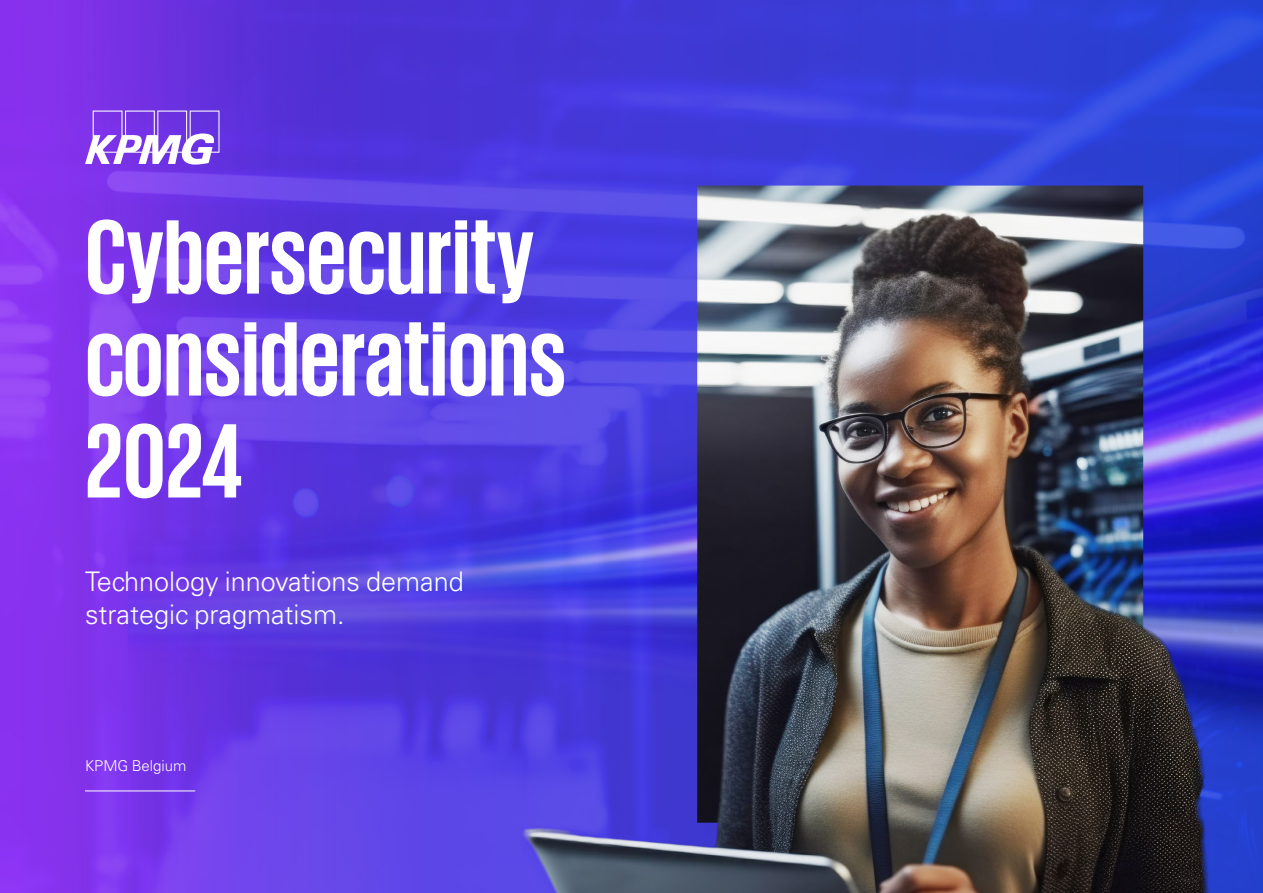
<style>
.page{position:relative;width:1263px;height:893px;background:#fff}
.page>*{position:absolute;margin:0;border:0;box-sizing:border-box;transform-origin:0 0}
.t1{font:700 108px/102px "KPMG";color:#fff}
.t2{font:300 27px/33px "Univers LT Std";color:#fff}
.t3{font:300 15px "Univers LT Std";color:#fff}
</style>
<div class="page">
<img style="left:0;top:0;width:1263px;height:893px">
<hr style="left:85px;top:790px;width:110px;height:1px;background:#fff">
<svg style="left:85px;top:111px;width:134px;height:54px"></svg>
<h1 class="t1" style="left:85px;top:203px;width:483px">Cybersecurity considerations<br>2024</h1>
<p class="t2" style="left:85px;top:565px;width:380px">Technology innovations demand strategic pragmatism.</p>
<p class="t3" style="left:85px;top:756px;width:103px">KPMG Belgium</p>
</div>
